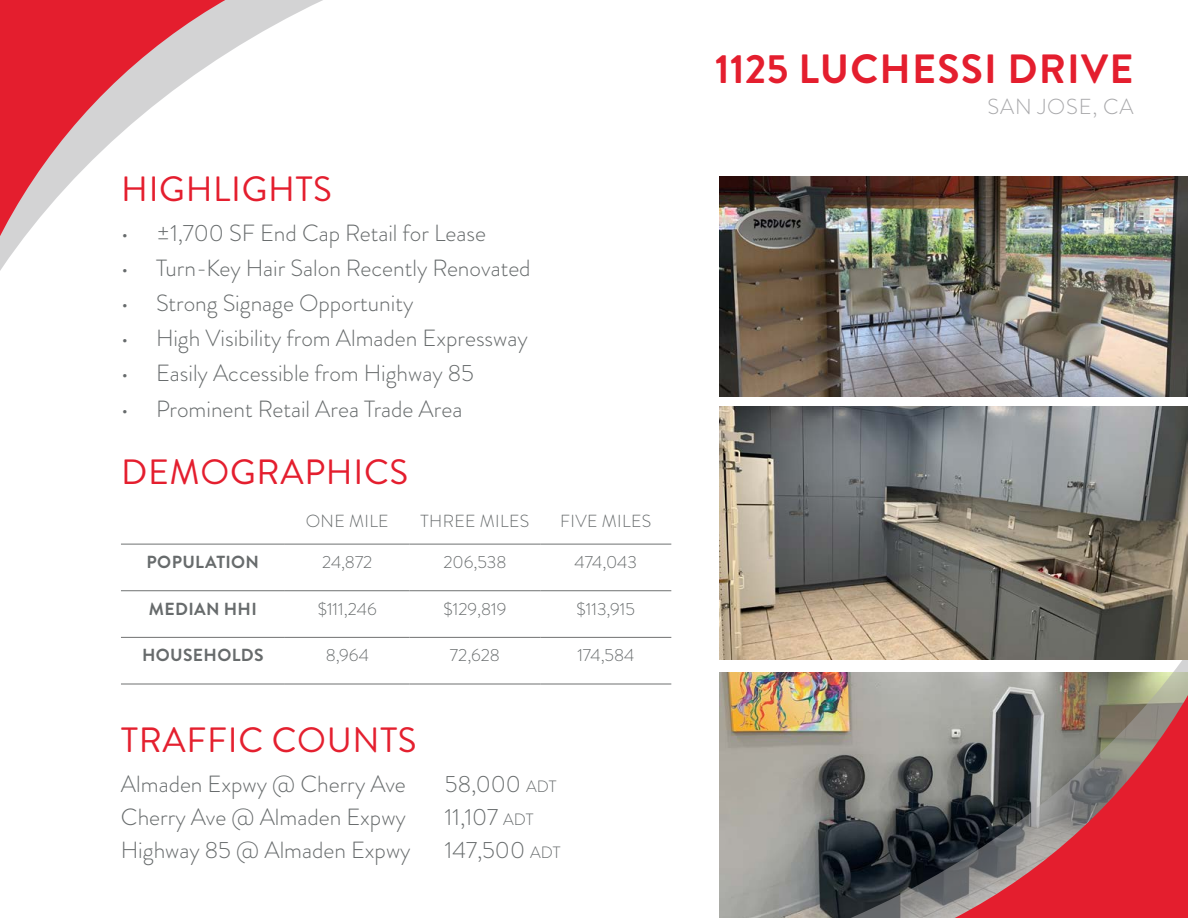
<style>
.page{position:relative;width:1188px;height:918px;background:#fff}
.page>*{position:absolute;margin:0;border:0;box-sizing:border-box;transform-origin:0 0}
.t1{font:700 40.8px "Brandon Grotesque";letter-spacing:.03em;color:#e41e2e}
.t2{font:35.1px "Brandon Grotesque";letter-spacing:.02em;color:#e41e2e}
.t3{font:35.1px "Brandon Grotesque";letter-spacing:.02em;color:#e4202f}
.t4{font:300 23.4px "Brandon Grotesque";color:#676b6c}
.t5{font:300 21.6px "Brandon Grotesque";letter-spacing:.04em;color:#a8a8aa}
.t6{font:300 17.55px "Brandon Grotesque";color:#676b6c}
.t7{font:700 17.55px "Brandon Grotesque";letter-spacing:.02em;color:#676b6c}
.t8{font:300 17.55px "Brandon Grotesque";letter-spacing:.02em;color:#676b6c}
.s1{font-size:16.35px}
</style>
<div class="page">
<svg style="left:247px;top:0;width:102px;height:684px"></svg>
<svg style="left:0;top:0;width:247px;height:684px"></svg>
<img style="left:719px;top:672px;width:132px;height:246px">
<svg style="left:851px;top:396px;width:104px;height:522px;background:#797b7b"></svg>
<svg style="left:955px;top:396px;width:233px;height:522px;background:#a76567"></svg>
<img style="left:719px;top:406px;width:469px;height:254px">
<hr style="left:121px;top:544px;width:164px;height:1px;background:#6f7171">
<hr style="left:285px;top:544px;width:125px;height:1px;background:#6f7171">
<hr style="left:410px;top:544px;width:130px;height:1px;background:#6f7171">
<hr style="left:540px;top:544px;width:131px;height:1px;background:#6f7171">
<hr style="left:121px;top:590px;width:164px;height:1px;background:#6f7171">
<hr style="left:285px;top:590px;width:125px;height:1px;background:#6f7171">
<hr style="left:410px;top:590px;width:130px;height:1px;background:#6f7171">
<hr style="left:540px;top:590px;width:131px;height:1px;background:#6f7171">
<hr style="left:121px;top:637px;width:164px;height:1px;background:#6f7171">
<hr style="left:285px;top:637px;width:125px;height:1px;background:#6f7171">
<hr style="left:410px;top:637px;width:130px;height:1px;background:#6f7171">
<hr style="left:540px;top:637px;width:131px;height:1px;background:#6f7171">
<hr style="left:121px;top:684px;width:164px;height:1px;background:#6f7171">
<hr style="left:285px;top:684px;width:125px;height:1px;background:#6f7171">
<hr style="left:410px;top:684px;width:130px;height:1px;background:#6f7171">
<hr style="left:540px;top:684px;width:131px;height:1px;background:#6f7171">
<img style="left:719px;top:176px;width:469px;height:220px">
<h2 class="t2" style="left:121px;top:165px;width:212px">HIGHLIGHTS</h2>
<p class="t4" style="left:121px;top:217px;width:367px">• ±1,700 SF End Cap Retail for Lease</p>
<p class="t4" style="left:121px;top:252px;width:411px">• Turn-Key Hair Salon Recently Renovated</p>
<p class="t4" style="left:121px;top:287px;width:294px">• Strong Signage Opportunity</p>
<p class="t4" style="left:121px;top:322px;width:408px">• High Visibility from Almaden Expressway</p>
<p class="t4" style="left:121px;top:357px;width:355px">• Easily Accessible from Highway 85</p>
<p class="t4" style="left:121px;top:392px;width:343px">• Prominent Retail Area Trade Area</p>
<h2 class="t2" style="left:121px;top:447px;width:289px">DEMOGRAPHICS</h2>
<p class="t6" style="left:306px;top:509px;width:84px">ONE MILE</p>
<p class="t8" style="left:421px;top:509px;width:110px">THREE MILES</p>
<p class="t8" style="left:560px;top:509px;width:93px">FIVE MILES</p>
<p class="t7" style="left:147px;top:550px;width:114px">POPULATION</p>
<p class="t6" style="left:322px;top:550px;width:52px">24,872</p>
<p class="t6" style="left:443px;top:550px;width:65px">206,538</p>
<p class="t6" style="left:575px;top:550px;width:64px">474,043</p>
<p class="t7" style="left:149px;top:596px;width:110px">MEDIAN HHI</p>
<p class="t6" style="left:318px;top:597px;width:60px">$111,246</p>
<p class="t6" style="left:444px;top:597px;width:64px">$129,819</p>
<p class="t6" style="left:577px;top:597px;width:60px">$113,915</p>
<p class="t7" style="left:142px;top:643px;width:123px">HOUSEHOLDS</p>
<p class="t6" style="left:326px;top:643px;width:45px">8,964</p>
<p class="t6" style="left:450px;top:643px;width:51px">72,628</p>
<p class="t6" style="left:577px;top:643px;width:58px">174,584</p>
<h2 class="t3" style="left:121px;top:715px;width:297px">TRAFFIC COUNTS</h2>
<p class="t4" style="left:121px;top:768px;width:286px">Almaden Expwy @ Cherry Ave</p>
<p class="t4" style="left:445px;top:768px;width:113px">58,000 <span class="s1">ADT</span></p>
<p class="t4" style="left:121px;top:801px;width:286px">Cherry Ave @ Almaden Expwy</p>
<p class="t4" style="left:445px;top:801px;width:90px">11,107 <span class="s1">ADT</span></p>
<p class="t4" style="left:121px;top:834px;width:291px">Highway 85 @ Almaden Expwy</p>
<p class="t4" style="left:445px;top:834px;width:117px">147,500 <span class="s1">ADT</span></p>
<h1 class="t1" style="left:715px;top:40px;width:420px">1125 LUCHESSI DRIVE</h1>
<p class="t5" style="left:988px;top:92px;width:148px">SAN JOSE, CA</p>
</div>
